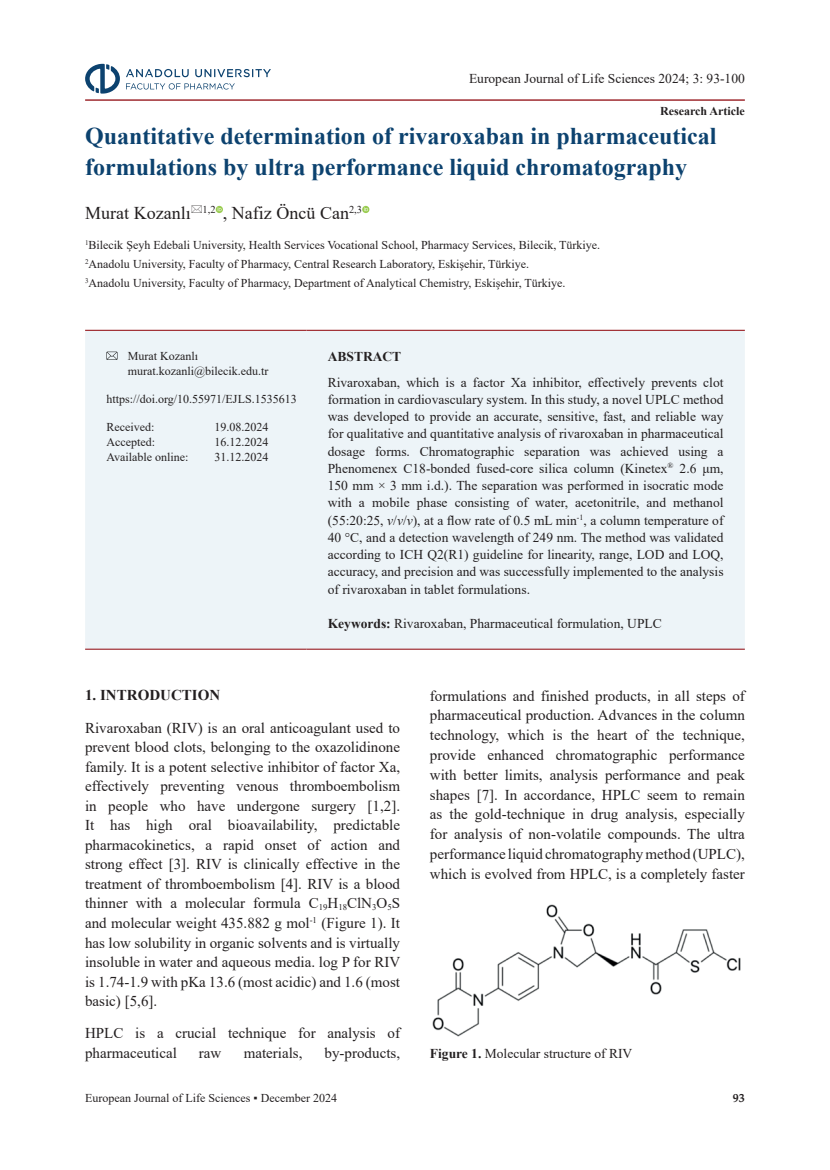
<style>
.page{position:relative;width:830px;height:1170px;background:#fff}
.page>*{position:absolute;margin:0;border:0;box-sizing:border-box;transform-origin:0 0}
.Makale_Başlık{font:700 24px/31.5px "Times New Roman";color:#0c426f}
.Yazarlar{font:18px "Times New Roman";color:#231f20}
.Paragraf{font:15px/19.5px "Times New Roman";color:#231f20;text-align:justify}
._1__Kademe_Başlık{font:700 15px "Times New Roman";color:#231f20}
.Abstract_Geniş{font:13.5px/17.2px "Times New Roman";color:#231f20;text-align:justify}
.Keywords{font:13.5px "Times New Roman";color:#231f20}
.Şekil_Başlık{font:13.5px "Times New Roman";color:#231f20}
.Abstract_Başlık{font:700 13.5px "Times New Roman";color:#231f20}
.Yazar_Kurum{font:12px "Times New Roman";color:#231f20}
.Received-Revised-Accepted{font:12px "Times New Roman";color:#231f20}
.DOI{font:12px "Times New Roman";color:#231f20}
.Correspondence_Mail{font:12px "Times New Roman";color:#231f20}
.t1{font:700 12px "Times New Roman";color:#231f20}
.Correspondence_Yazar{font:12px "Times New Roman";color:#231f20}
.t2{font:700 12px "Palatino Linotype";color:#231f20}
.s1{font-style:italic}
.s2{font-weight:700}
</style>
<div class="page">
<hr style="left:85px;top:99px;width:659px;height:2px;background:#9f2c31">
<svg style="left:85px;top:64px;width:35px;height:30px"></svg>
<svg style="left:126px;top:69px;width:63px;height:8px"></svg>
<svg style="left:195px;top:69px;width:76px;height:8px"></svg>
<svg style="left:126px;top:83px;width:109px;height:6px"></svg>
<svg style="left:216px;top:206px;width:7px;height:7px"></svg>
<svg style="left:217px;top:207px;width:4px;height:4px"></svg>
<div style="left:362px;top:206px;width:7px;height:7px;background:#9acc51;border-radius:50%"></div>
<svg style="left:364px;top:207px;width:4px;height:4px"></svg>
<div style="left:85px;top:331px;width:659px;height:317px;background:#edf4f8"></div>
<hr style="left:85px;top:330px;width:221px;height:1px;background:#9f2c31">
<hr style="left:306px;top:330px;width:438px;height:1px;background:#9f2c31">
<hr style="left:85px;top:648px;width:221px;height:1px;background:#9f2c31">
<hr style="left:306px;top:648px;width:438px;height:1px;background:#9f2c31">
<svg style="left:106px;top:351px;width:11px;height:9px"></svg>
<img style="left:432px;top:904px;width:309px;height:133px">
<p class="Abstract_Geniş" style="left:469px;top:70px;width:277px">European Journal of Life Sciences 2024; 3: 93-100</p>
<p class="t1" style="left:659px;top:102px;width:86px">Research Article</p>
<p class="Makale_Başlık" style="left:85px;top:119px;width:632px">Quantitative determination of rivaroxaban in pharmaceutical formulations by ultra performance liquid chromatography</p>
<p class="Yazarlar" style="left:85px;top:200px;width:278px">Murat Kozanlı <sup>1,2</sup> , Nafiz Öncü Can<sup>2,3</sup></p>
<p class="Yazar_Kurum" style="left:85px;top:236px;width:516px"><sup>1</sup>Bilecik Şeyh Edebali University, Health Services Vocational School, Pharmacy Services, Bilecik, Türkiye.</p>
<p class="Yazar_Kurum" style="left:85px;top:255px;width:445px"><sup>2</sup>Anadolu University, Faculty of Pharmacy, Central Research Laboratory, Eskişehir, Türkiye.</p>
<p class="Yazar_Kurum" style="left:85px;top:275px;width:482px"><sup>3</sup>Anadolu University, Faculty of Pharmacy, Department of Analytical Chemistry, Eskişehir, Türkiye.</p>
<p class="Correspondence_Yazar" style="left:128px;top:347px;width:72px">Murat Kozanlı</p>
<p class="Correspondence_Mail" style="left:128px;top:362px;width:142px">murat.kozanli@bilecik.edu.tr</p>
<p class="DOI" style="left:106px;top:390px;width:192px">https://doi.org/10.55971/EJLS.1535613</p>
<p class="Received-Revised-Accepted" style="left:106px;top:418px;width:49px">Received:</p>
<p class="Received-Revised-Accepted" style="left:214px;top:418px;width:55px">19.08.2024</p>
<p class="Received-Revised-Accepted" style="left:106px;top:433px;width:50px">Accepted:</p>
<p class="Received-Revised-Accepted" style="left:214px;top:433px;width:55px">16.12.2024</p>
<p class="Received-Revised-Accepted" style="left:106px;top:448px;width:84px">Available online:</p>
<p class="Received-Revised-Accepted" style="left:214px;top:448px;width:55px">31.12.2024</p>
<p class="Abstract_Başlık" style="left:327px;top:346px;width:75px">ABSTRACT</p>
<p class="Abstract_Geniş" style="left:327px;top:373px;width:397px">Rivaroxaban, which is a factor Xa inhibitor, effectively prevents clot formation in cardiovasculary system. In this study, a novel UPLC method was developed to provide an accurate, sensitive, fast, and reliable way for qualitative and quantitative analysis of rivaroxaban in pharmaceutical dosage forms. Chromatographic separation was achieved using a Phenomenex C18-bonded fused-core silica column (Kinetex<sup>®</sup> 2.6 μm, 150 mm × 3 mm i.d.). The separation was performed in isocratic mode with a mobile phase consisting of water, acetonitrile, and methanol (55:20:25, <span class="s1">v</span>/<span class="s1">v</span>/<span class="s1">v</span>), at a flow rate of 0.5 mL min<sup>-1</sup>, a column temperature of 40 °C, and a detection wavelength of 249 nm. The method was validated according to ICH Q2(R1) guideline for linearity, range, LOD and LOQ, accuracy, and precision and was successfully implemented to the analysis of rivaroxaban in tablet formulations.</p>
<p class="Keywords" style="left:327px;top:614px;width:335px"><span class="s2">Keywords:</span> Rivaroxaban, Pharmaceutical formulation, UPLC</p>
<p class="_1__Kademe_Başlık" style="left:85px;top:684px;width:136px">1. INTRODUCTION</p>
<p class="Paragraf" style="left:85px;top:717px;width:316px">Rivaroxaban (RIV) is an oral anticoagulant used to prevent blood clots, belonging to the oxazolidinone family. It is a potent selective inhibitor of factor Xa, effectively preventing venous thromboembolism in people who have undergone surgery [1,2].<br>It has high oral bioavailability, predictable pharmacokinetics, a rapid onset of action and strong effect [3]. RIV is clinically effective in the treatment of thromboembolism [4]. RIV is a blood thinner with a molecular formula C<sub>19</sub>H<sub>18</sub>ClN<sub>3</sub>O<sub>5</sub>S and molecular weight 435.882 g mol<sup>-1</sup> (Figure 1). It has low solubility in organic solvents and is virtually insoluble in water and aqueous media. log P for RIV is 1.74-1.9 with pKa 13.6 (most acidic) and 1.6 (most basic) [5,6].</p>
<p class="Paragraf" style="left:85px;top:1023px;width:316px">HPLC is a crucial technique for analysis of pharmaceutical</p>
<p class="Paragraf" style="left:199px;top:1042px;width:24px">raw</p>
<p class="Paragraf" style="left:243px;top:1042px;width:60px">materials,</p>
<p class="Paragraf" style="left:324px;top:1042px;width:77px">by-products,</p>
<p class="Paragraf" style="left:429px;top:685px;width:316px">formulations and finished products, in all steps of pharmaceutical production. Advances in the column technology, which is the heart of the technique, provide enhanced chromatographic performance with better limits, analysis performance and peak shapes [7]. In accordance, HPLC seem to remain as the gold-technique in drug analysis, especially for analysis of non-volatile compounds. The ultra performance liquid chromatography method (UPLC), which is evolved from HPLC, is a completely faster</p>
<p class="Şekil_Başlık" style="left:429px;top:1043px;width:204px"><span class="s2">Figure 1.</span> Molecular structure of RIV</p>
<p class="Yazar_Kurum" style="left:85px;top:1089px;width:253px">European Journal of Life Sciences ▪ December 2024</p>
<p class="t2" style="left:732px;top:1089px;width:13px">93</p>
</div>
